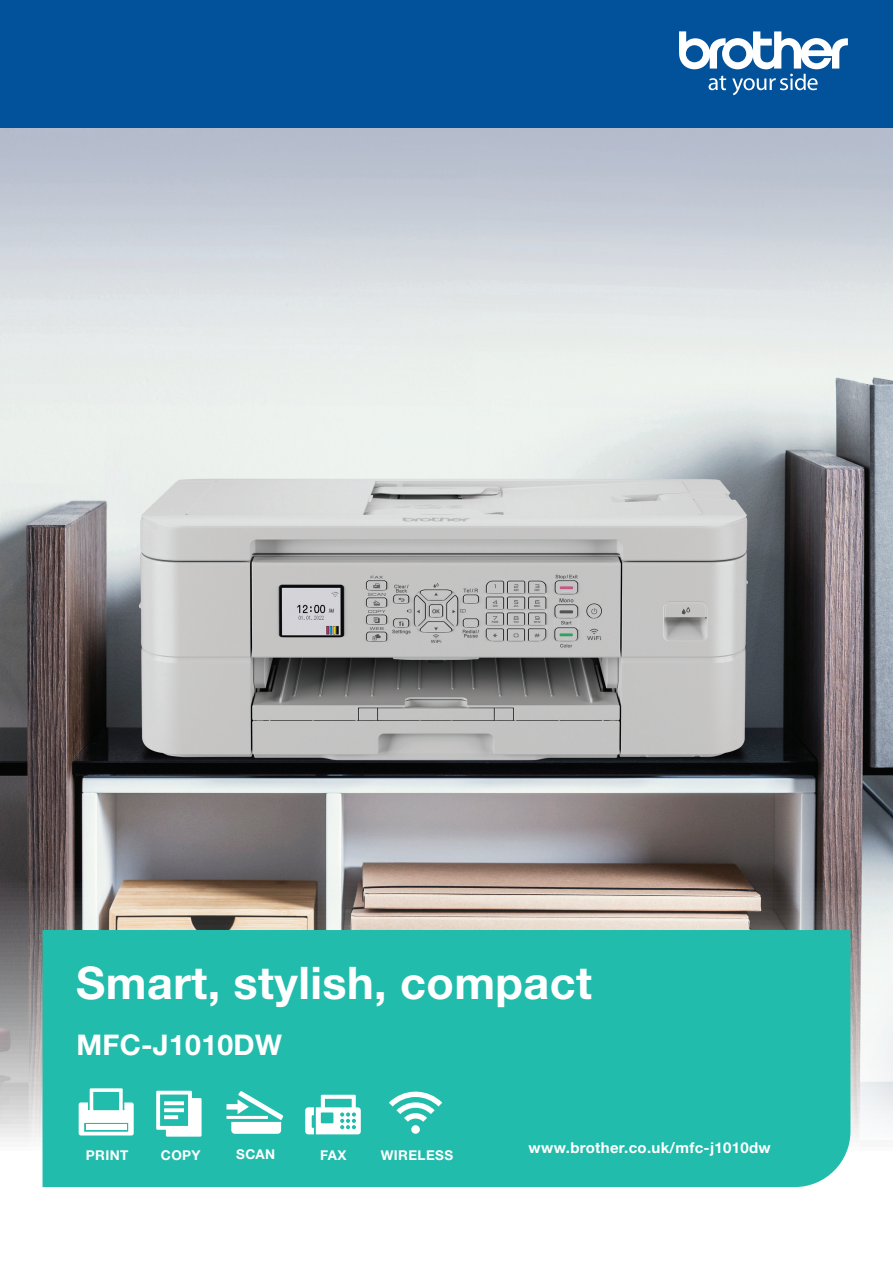
<style>
.page{position:relative;width:893px;height:1263px;background:#fff}
.page>*{position:absolute;margin:0;border:0;box-sizing:border-box;transform-origin:0 0}
.t1{font:700 45px "Helvetica Neue LTW1 G";letter-spacing:.01em;color:#fff}
.t2{font:700 28.5px "Helvetica Neue LTW1 G";letter-spacing:.01em;color:#fff}
.t3{font:700 15px "Helvetica Neue LTW1 G";letter-spacing:.02em;color:#fff}
.t4{font:500 14.1px "Helvetica Neue LTW1 G";color:#fff}
.t5{font:700 13.5px "Helvetica Neue LTW1 G";letter-spacing:.03em;color:#fff}
</style>
<div class="page">
<img style="left:0;top:128px;width:893px;height:1059px">
<div style="left:43px;top:930px;width:807px;height:257px;background:#22bcac"></div>
<div style="left:0;top:0;width:893px;height:128px;background:#01519b"></div>
<svg style="left:679px;top:31px;width:169px;height:64px"></svg>
<svg style="left:226px;top:1091px;width:57px;height:43px"></svg>
<svg style="left:79px;top:1088px;width:55px;height:47px"></svg>
<div style="left:86px;top:1124px;width:41px;height:6px;background:#fff"></div>
<svg style="left:156px;top:1091px;width:46px;height:46px"></svg>
<svg style="left:305px;top:1095px;width:56px;height:39px"></svg>
<svg style="left:389px;top:1091px;width:53px;height:43px"></svg>
<p class="t1" style="left:76px;top:955px;width:517px">Smart, stylish, compact</p>
<p class="t2" style="left:76px;top:1027px;width:207px">MFC-J1010DW</p>
<p class="t4" style="left:380px;top:1140px;width:72px">WIRELESS</p>
<p class="t3" style="left:528px;top:1139px;width:244px">www.brother.co.uk/mfc-j1010dw</p>
<p class="t5" style="left:86px;top:1146px;width:44px">PRINT</p>
<p class="t5" style="left:161px;top:1146px;width:41px">COPY</p>
<p class="t5" style="left:236px;top:1145px;width:40px">SCAN</p>
<p class="t5" style="left:320px;top:1146px;width:28px">FAX</p>
<p class="t5" style="left:381px;top:1146px;width:74px">WIRELESS</p>
</div>
